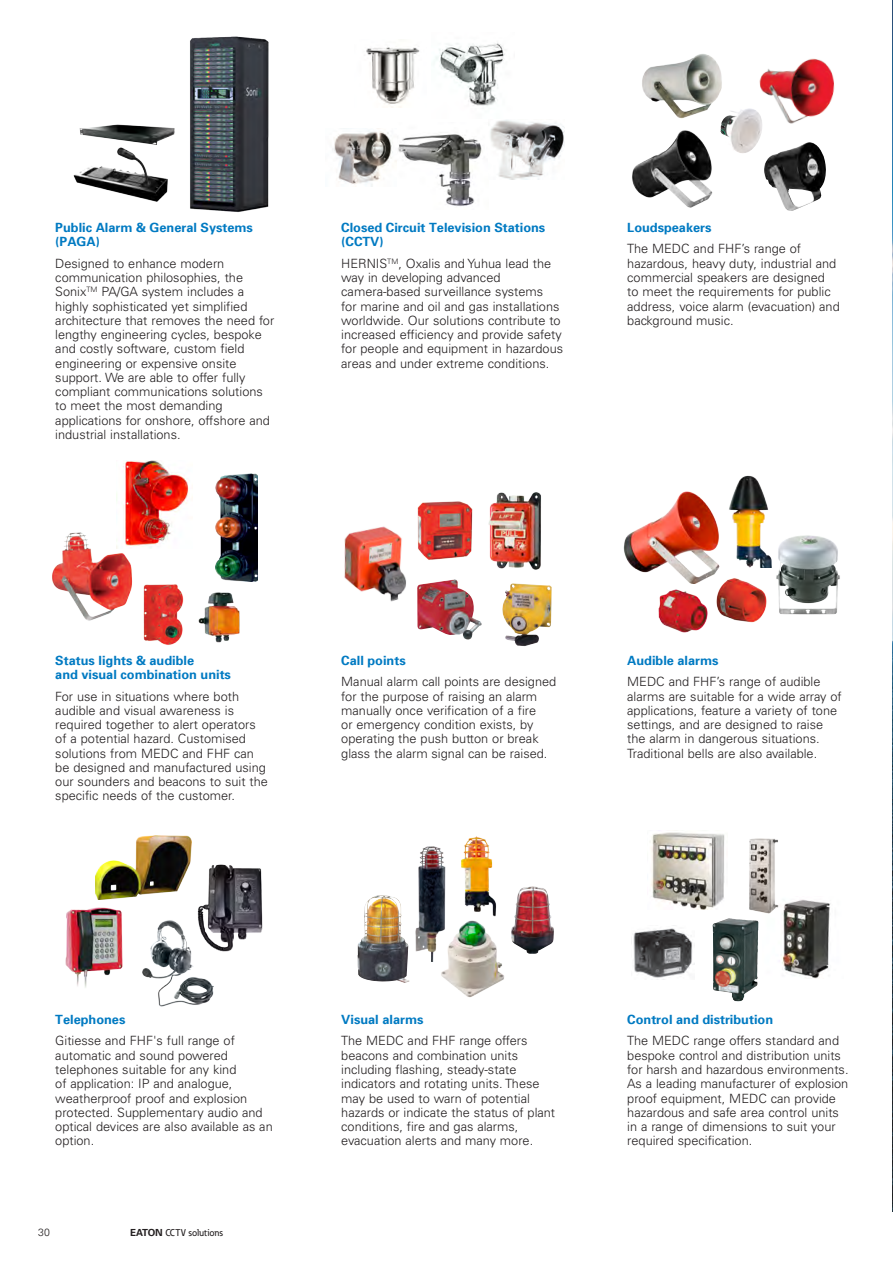
<style>
.page{position:relative;width:893px;height:1263px;background:#fff}
.page>*{position:absolute;margin:0;border:0;box-sizing:border-box;transform-origin:0 0}
._02_Body__8_5_pt{font:300 12.75px/14.2px "Univers LT Std";color:#231f20}
._02_Body_Head__8_5_p{font:700 12.75px/14.2px "Univers 65";color:#007ac2}
._00_Folio_Flush_Left{font:300 10.5px "Univers LT Std";color:#231f20}
._00_Footer_Flush_Lef{font:500 9.75px "Eaton";letter-spacing:.01em;color:#231f20}
.s1{font-family:"Univers LT Std";font-weight:700}
</style>
<div class="page">
<img style="left:892px;top:0;width:1px;height:1211px">
<img style="left:764px;top:142px;width:62px;height:69px">
<img style="left:623px;top:491px;width:97px;height:92px">
<img style="left:729px;top:475px;width:40px;height:92px">
<img style="left:642px;top:54px;width:80px;height:65px">
<img style="left:761px;top:528px;width:79px;height:87px">
<img style="left:632px;top:130px;width:81px;height:78px">
<img style="left:720px;top:108px;width:42px;height:45px">
<img style="left:754px;top:58px;width:81px;height:73px">
<img style="left:713px;top:576px;width:56px;height:47px">
<img style="left:658px;top:589px;width:50px;height:44px">
<img style="left:415px;top:846px;width:31px;height:115px">
<img style="left:357px;top:895px;width:52px;height:88px">
<img style="left:116px;top:461px;width:73px;height:87px">
<img style="left:488px;top:492px;width:53px;height:78px">
<img style="left:438px;top:916px;width:66px;height:82px">
<img style="left:517px;top:886px;width:16px;height:15px">
<img style="left:458px;top:836px;width:42px;height:83px">
<img style="left:52px;top:529px;width:88px;height:92px">
<img style="left:344px;top:526px;width:62px;height:76px">
<img style="left:215px;top:474px;width:43px;height:107px">
<img style="left:198px;top:592px;width:42px;height:51px">
<img style="left:130px;top:578px;width:54px;height:67px">
<img style="left:417px;top:579px;width:65px;height:61px">
<img style="left:417px;top:501px;width:56px;height:59px">
<img style="left:396px;top:134px;width:86px;height:72px">
<img style="left:502px;top:583px;width:50px;height:63px">
<img style="left:366px;top:47px;width:54px;height:60px">
<img style="left:332px;top:130px;width:64px;height:56px">
<img style="left:435px;top:43px;width:70px;height:63px">
<img style="left:490px;top:120px;width:74px;height:59px">
<img style="left:65px;top:907px;width:58px;height:81px">
<img style="left:142px;top:920px;width:72px;height:87px">
<img style="left:189px;top:864px;width:74px;height:87px">
<img style="left:633px;top:925px;width:62px;height:53px">
<img style="left:782px;top:899px;width:49px;height:79px">
<img style="left:650px;top:832px;width:75px;height:78px">
<img style="left:713px;top:918px;width:45px;height:84px">
<img style="left:749px;top:838px;width:40px;height:76px">
<img style="left:190px;top:36px;width:79px;height:176px">
<img style="left:79px;top:124px;width:96px;height:13px">
<img style="left:73px;top:137px;width:95px;height:65px">
<img style="left:95px;top:835px;width:97px;height:64px">
<p class="_02_Body_Head__8_5_p" style="left:55px;top:220px;width:199px">Public Alarm &amp; General Systems (PAGA)</p>
<p class="_02_Body__8_5_pt" style="left:55px;top:256px;width:220px">Designed to enhance modern communication philosophies, the Sonix<sup>TM</sup> PA/GA system includes a highly sophisticated yet simplified architecture that removes the need for lengthy engineering cycles, bespoke and costly software, custom field engineering or expensive onsite support. We are able to offer fully compliant communications solutions to meet the most demanding applications for onshore, offshore and industrial installations.</p>
<p class="_02_Body_Head__8_5_p" style="left:341px;top:220px;width:206px">Closed Circuit Television Stations (CCTV)</p>
<p class="_02_Body__8_5_pt" style="left:341px;top:256px;width:211px">HERNIS<sup>TM</sup>, Oxalis and Yuhua lead the way in developing advanced</p>
<p class="_02_Body__8_5_pt" style="left:341px;top:285px;width:223px">camera-based surveillance systems<br>for marine and oil and gas installations worldwide. Our solutions contribute to increased efficiency and provide safety for people and equipment in hazardous areas and under extreme conditions.</p>
<p class="_02_Body_Head__8_5_p" style="left:627px;top:220px;width:86px">Loudspeakers</p>
<p class="_02_Body__8_5_pt" style="left:627px;top:242px;width:175px">The MEDC and FHF’s range of</p>
<p class="_02_Body__8_5_pt" style="left:627px;top:256px;width:214px">hazardous, heavy duty, industrial and commercial speakers are designed<br>to meet the requirements for public address, voice alarm (evacuation) and background music.</p>
<p class="_02_Body_Head__8_5_p" style="left:55px;top:652px;width:177px">Status lights &amp; audible<br>and visual combination units</p>
<p class="_02_Body__8_5_pt" style="left:55px;top:689px;width:214px">For use in situations where both audible and visual awareness is required together to alert operators of a potential hazard. Customised solutions from MEDC and FHF can be designed and manufactured using our sounders and beacons to suit the specific needs of the customer.</p>
<p class="_02_Body_Head__8_5_p" style="left:341px;top:652px;width:66px">Call points</p>
<p class="_02_Body__8_5_pt" style="left:341px;top:675px;width:217px">Manual alarm call points are designed for the purpose of raising an alarm manually once verification of a fire<br>or emergency condition exists, by operating the push button or break glass the alarm signal can be raised.</p>
<p class="_02_Body_Head__8_5_p" style="left:627px;top:652px;width:93px">Audible alarms</p>
<p class="_02_Body__8_5_pt" style="left:627px;top:675px;width:216px">MEDC and FHF’s range of audible alarms are suitable for a wide array of applications, feature a variety of tone settings, and are designed to raise the alarm in dangerous situations.<br>Traditional bells are also available.</p>
<p class="_02_Body_Head__8_5_p" style="left:55px;top:1012px;width:72px">Telephones</p>
<p class="_02_Body__8_5_pt" style="left:55px;top:1034px;width:219px">Gitiesse and FHF's full range of automatic and sound powered telephones suitable for any kind<br>of application: IP and analogue, weatherproof proof and explosion protected. Supplementary audio and optical devices are also available as an option.</p>
<p class="_00_Folio_Flush_Left" style="left:38px;top:1226px;width:13px">30</p>
<p class="_00_Footer_Flush_Lef" style="left:130px;top:1226px;width:94px"><span class="s1">EATON</span> CCTV solutions</p>
<p class="_02_Body_Head__8_5_p" style="left:341px;top:1012px;width:84px">Visual alarms</p>
<p class="_02_Body__8_5_pt" style="left:341px;top:1034px;width:188px">The MEDC and FHF range offers</p>
<p class="_02_Body__8_5_pt" style="left:341px;top:1048px;width:178px">beacons and combination units</p>
<p class="_02_Body__8_5_pt" style="left:341px;top:1062px;width:177px">including flashing, steady-state</p>
<p class="_02_Body__8_5_pt" style="left:341px;top:1076px;width:200px">indicators and rotating units. These may be used to warn of potential</p>
<p class="_02_Body__8_5_pt" style="left:341px;top:1105px;width:215px">hazards or indicate the status of plant conditions, fire and gas alarms,</p>
<p class="_02_Body__8_5_pt" style="left:341px;top:1133px;width:191px">evacuation alerts and many more.</p>
<p class="_02_Body_Head__8_5_p" style="left:627px;top:1012px;width:147px">Control and distribution</p>
<p class="_02_Body__8_5_pt" style="left:627px;top:1034px;width:223px">The MEDC range offers standard and bespoke control and distribution units for harsh and hazardous environments.<br>As a leading manufacturer of explosion proof equipment, MEDC can provide hazardous and safe area control units in a range of dimensions to suit your required specification.</p>
</div>
